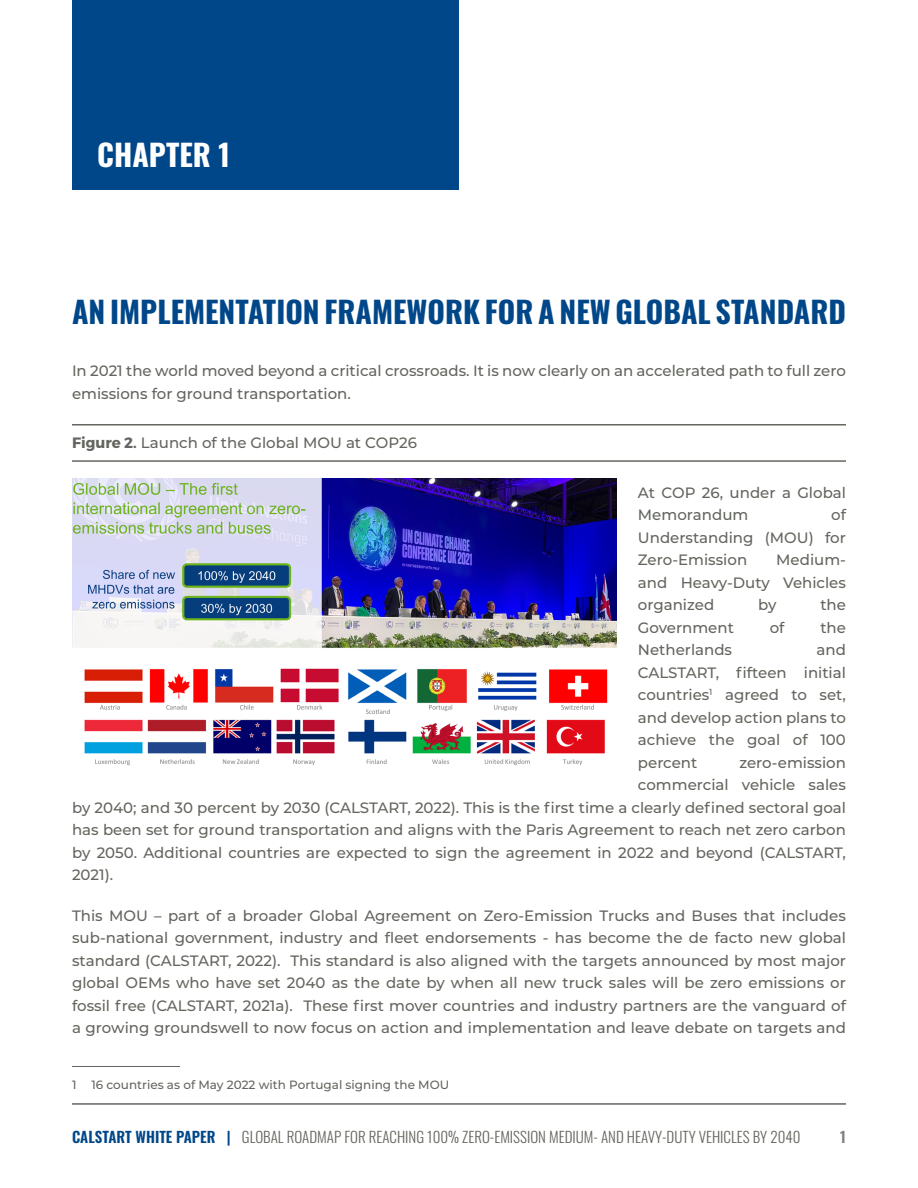
<style>
.page{position:relative;width:918px;height:1188px;background:#fff}
.page>*{position:absolute;margin:0;border:0;box-sizing:border-box;transform-origin:0 0}
.Header_1{font:700 30px "Oswald";color:#004789}
.Top_Left_Blue_Box_He{font:700 30px "Oswald";color:#fff}
.Text{font:500 15px/22.5px "Montserrat";color:#63665e;text-align:justify}
.Footer_Text{font:300 15px "Oswald";color:#63665e}
.Figures_and_Tables_C{font:500 15px "Montserrat";color:#63665e}
.Page_Number{font:600 15px "Oswald";color:#7e807b}
.Footnote-good{font:500 12px "Montserrat";color:#63665e}
.s1{font-weight:700}
.s2{font-weight:600;color:#004789}
</style>
<div class="page">
<div style="left:72px;top:0;width:387px;height:190px;background:#004789"></div>
<hr style="left:72px;top:1103px;width:774px;height:2px;background:#7e807b">
<hr style="left:72px;top:460px;width:774px;height:2px;background:#63665e">
<hr style="left:72px;top:424px;width:774px;height:2px;background:#63665e">
<img style="left:72px;top:478px;width:545px;height:288px">
<hr style="left:72px;top:1066px;width:108px;height:1px;background:#63665e">
<p class="Top_Left_Blue_Box_He" style="left:97px;top:139px;width:134px">CHAPTER 1</p>
<p class="Header_1" style="left:72px;top:296px;width:776px">AN IMPLEMENTATION FRAMEWORK FOR A NEW GLOBAL STANDARD</p>
<p class="Text" style="left:72px;top:359px;width:775px">In 2021 the world moved beyond a critical crossroads. It is now clearly on an accelerated path to full zero emissions for ground transportation.</p>
<p class="Figures_and_Tables_C" style="left:72px;top:432px;width:347px"><span class="s1">Figure 2.</span> Launch of the Global MOU at COP26</p>
<p class="Text" style="left:638px;top:481px;width:210px">At COP 26, under a Global<br>Memorandum</p>
<p class="Text" style="left:638px;top:503px;width:210px;text-indent:193px">of Understanding (MOU) for Zero-Emission</p>
<p class="Text" style="left:638px;top:548px;width:210px;text-indent:138px">Medium&shy;and Heavy-Duty Vehicles organized</p>
<p class="Text" style="left:758px;top:593px;width:20px">by</p>
<p class="Text" style="left:820px;top:593px;width:27px">the</p>
<p class="Text" style="left:638px;top:616px;width:97px">Government</p>
<p class="Text" style="left:770px;top:616px;width:16px">of</p>
<p class="Text" style="left:820px;top:616px;width:27px">the</p>
<p class="Text" style="left:638px;top:638px;width:96px">Netherlands</p>
<p class="Text" style="left:638px;top:638px;width:210px;text-indent:179px">and CALSTART, fifteen initial countries<sup>1</sup> agreed to set, and develop action plans to achieve the goal of 100 percent</p>
<p class="Text" style="left:739px;top:751px;width:108px">zero-emission</p>
<p class="Text" style="left:638px;top:773px;width:210px">commercial vehicle sales</p>
<p class="Text" style="left:72px;top:796px;width:776px">by 2040; and 30 percent by 2030 (CALSTART, 2022). This is the first time a clearly defined sectoral goal</p>
<p class="Text" style="left:72px;top:818px;width:775px">has been set for ground transportation and aligns with the Paris Agreement to reach net zero carbon</p>
<p class="Text" style="left:72px;top:841px;width:776px">by 2050. Additional countries are expected to sign the agreement in 2022 and beyond (CALSTART,</p>
<p class="Text" style="left:72px;top:863px;width:43px">2021).</p>
<p class="Text" style="left:72px;top:904px;width:776px">This MOU – part of a broader Global Agreement on Zero-Emission Trucks and Buses that includes sub-national government, industry and fleet endorsements - has become the de facto new global standard (CALSTART, 2022). This standard is also aligned with the targets announced by most major global OEMs who have set 2040 as the date by when all new truck sales will be zero emissions or fossil free (CALSTART, 2021a). These first mover countries and industry partners are the vanguard of a growing groundswell to now focus on action and implementation and leave debate on targets and</p>
<p class="Footnote-good" style="left:72px;top:1076px;width:6px">1</p>
<p class="Footnote-good" style="left:92px;top:1076px;width:359px">16 countries as of May 2022 with Portugal signing the MOU</p>
<p class="Footer_Text" style="left:72px;top:1123px;width:730px"><span class="s2">CALSTART WHITE PAPER |</span> GLOBAL ROADMAP FOR REACHING 100% ZERO-EMISSION MEDIUM- AND HEAVY-DUTY VEHICLES BY 2040</p>
<p class="Page_Number" style="left:840px;top:1129px;width:7px">1</p>
</div>
